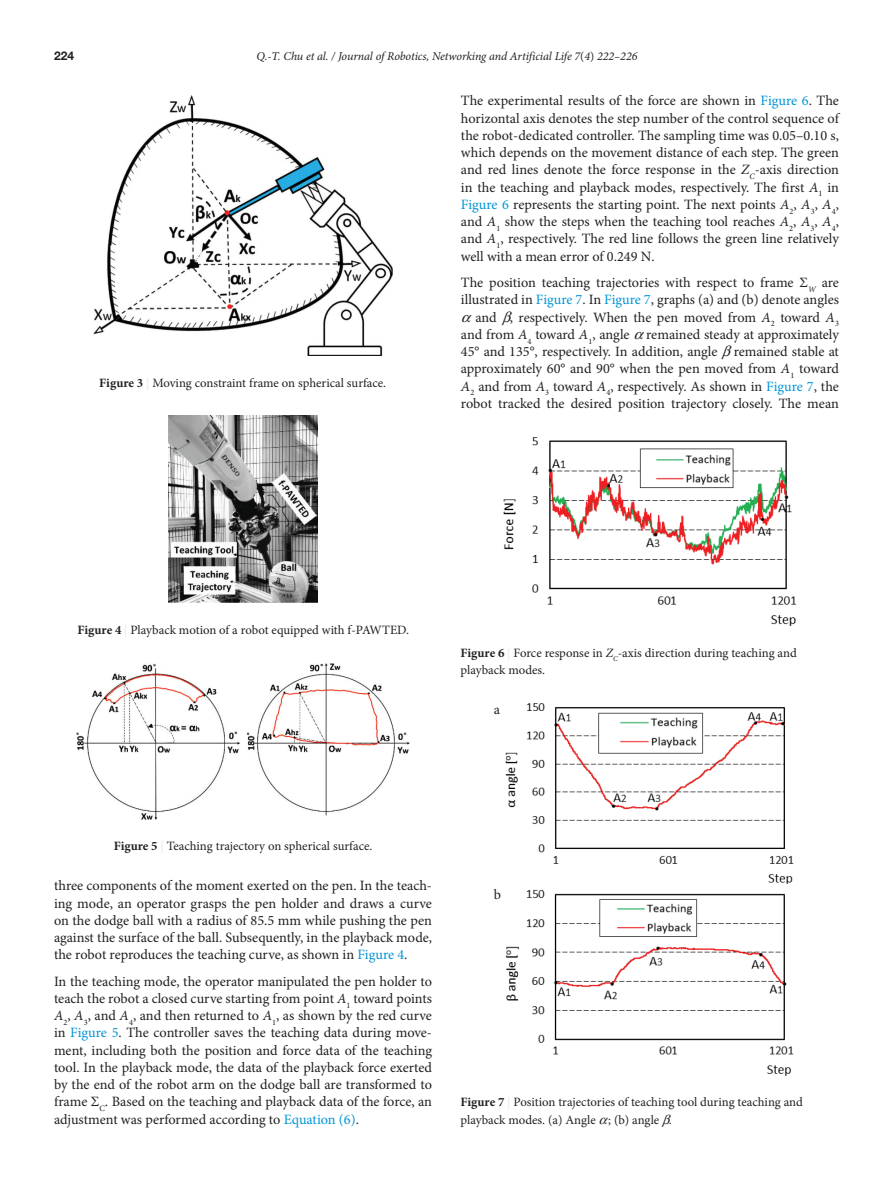
<style>
.page{position:relative;width:893px;height:1191px;background:#fff}
.page>*{position:absolute;margin:0;border:0;box-sizing:border-box;transform-origin:0 0}
.para-2{font:14.25px/17.2px "Minion Pro";letter-spacing:-.005em;color:#231f20;text-align:justify}
.para-1{font:14.25px/17.2px "Minion Pro";color:#231f20;text-align:justify}
.t1{font:12.75px/17.2px "Minion Pro";color:#231f20}
.LRH{font:italic 12px "Minion Pro";letter-spacing:-.01em;color:#231f20}
.LRH-2{font:700 12px "Helvetica Neue LT Std";color:#231f20}
.s1{font-style:normal}
.s2{font-weight:700}
.s3{color:#e6e7e9}
.s4{color:#0095d5}
.s5{font-style:italic}
</style>
<div class="page">
<img style="left:93px;top:95px;width:299px;height:261px">
<img style="left:169px;top:416px;width:149px;height:187px">
<img style="left:76px;top:663px;width:334px;height:156px">
<img style="left:503px;top:438px;width:293px;height:188px">
<img style="left:506px;top:704px;width:287px;height:371px">
<p class="LRH-2" style="left:54px;top:49px;width:22px">224</p>
<p class="LRH" style="left:257px;top:48px;width:382px">Q.-T. Chu et al. / Journal of Robotics, Networking and Artificial Life 7<span class="s1">(</span>4<span class="s1">)</span> 222–226</p>
<p class="t1" style="left:99px;top:374px;width:288px"><span class="s2">Figure 3</span> <span class="s3">|</span> Moving constraint frame on spherical surface.</p>
<p class="para-2" style="left:461px;top:92px;width:380px">The experimental results of the force are shown in <span class="s4">Figure 6</span>. The horizontal axis denotes the step number of the control sequence of the robot-dedicated controller. The sampling time was 0.05–0.10 s, which depends on the movement distance of each step. The green and red lines denote the force response in the <span class="s5">Z</span><sub>C</sub>-axis direction in the teaching and playback modes, respectively. The first <span class="s5">A</span><sub>1</sub> in <span class="s4">Figure 6</span> represents the starting point. The next points <span class="s5">A</span><sub>2</sub>, <span class="s5">A</span><sub>3</sub>, <span class="s5">A</span><sub>4</sub>, and <span class="s5">A</span><sub>1</sub> show the steps when the teaching tool reaches <span class="s5">A</span><sub>2</sub>, <span class="s5">A</span><sub>3</sub>, <span class="s5">A</span><sub>4</sub>, and <span class="s5">A</span><sub>1</sub>, respectively. The red line follows the green line relatively well with a mean error of 0.249 N.</p>
<p class="para-2" style="left:461px;top:274px;width:380px;text-align:right">The position teaching trajectories with respect to frame Σ<sub>W</sub> are illustrated in <span class="s4">Figure 7</span>. In <span class="s4">Figure 7</span>, graphs (a) and (b) denote angles and , respectively. When the pen moved from <span class="s5">A</span><sub>2</sub> toward <span class="s5">A</span><sub>3 </sub>and from <span class="s5">A</span><sub>4</sub> toward <span class="s5">A</span><sub>1</sub>, angle remained steady at approximately 45° and 135°, respectively. In addition, angle remained stable at approximately 60° and 90° when the pen moved from <span class="s5">A</span><sub>1</sub> toward <span class="s5">A</span><sub>2</sub> and from <span class="s5">A</span><sub>3</sub> toward <span class="s5">A</span><sub>4</sub>, respectively. As shown in <span class="s4">Figure 7</span>, the robot tracked the desired position trajectory closely. The mean</p>
<p class="t1" style="left:78px;top:621px;width:333px"><span class="s2">Figure 4</span> <span class="s3">|</span> Playback motion of a robot equipped with f-PAWTED.</p>
<p class="t1" style="left:460px;top:644px;width:338px"><span class="s2">Figure 6</span> <span class="s3">|</span> Force response in <span class="s5">Z</span><sub>C</sub>-axis direction during teaching and playback modes.</p>
<p class="para-1" style="left:494px;top:701px;width:8px">a</p>
<p class="t1" style="left:114px;top:838px;width:260px"><span class="s2">Figure 5</span> <span class="s3">|</span> Teaching trajectory on spherical surface.</p>
<p class="para-1" style="left:54px;top:877px;width:380px">three components of the moment exerted on the pen. In the teach&shy;ing mode, an operator grasps the pen holder and draws a curve on the dodge ball with a radius of 85.5 mm while pushing the pen against the surface of the ball. Subsequently, in the playback mode, the robot reproduces the teaching curve, as shown in <span class="s4">Figure 4</span>.</p>
<p class="para-2" style="left:54px;top:972px;width:380px">In the teaching mode, the operator manipulated the pen holder to teach the robot a closed curve starting from point <span class="s5">A</span><sub>1</sub> toward points <span class="s5">A</span><sub>2</sub>, <span class="s5">A</span><sub>3</sub>, and <span class="s5">A</span><sub>4</sub>, and then returned to <span class="s5">A</span><sub>1</sub>, as shown by the red curve in <span class="s4">Figure 5</span>. The controller saves the teaching data during move&shy;ment, including both the position and force data of the teaching tool. In the playback mode, the data of the playback force exerted by the end of the robot arm on the dodge ball are transformed to frame Σ<sub>C</sub>. Based on the teaching and playback data of the force, an adjustment was performed according to <span class="s4">Equation (6)</span>.</p>
<p class="para-1" style="left:494px;top:885px;width:9px">b</p>
<p class="t1" style="left:460px;top:1093px;width:344px"><span class="s2">Figure 7</span> <span class="s3">|</span> Position trajectories of teaching tool during teaching and playback modes. (a) Angle ; (b) angle <span class="s5">.</span></p>
</div>
